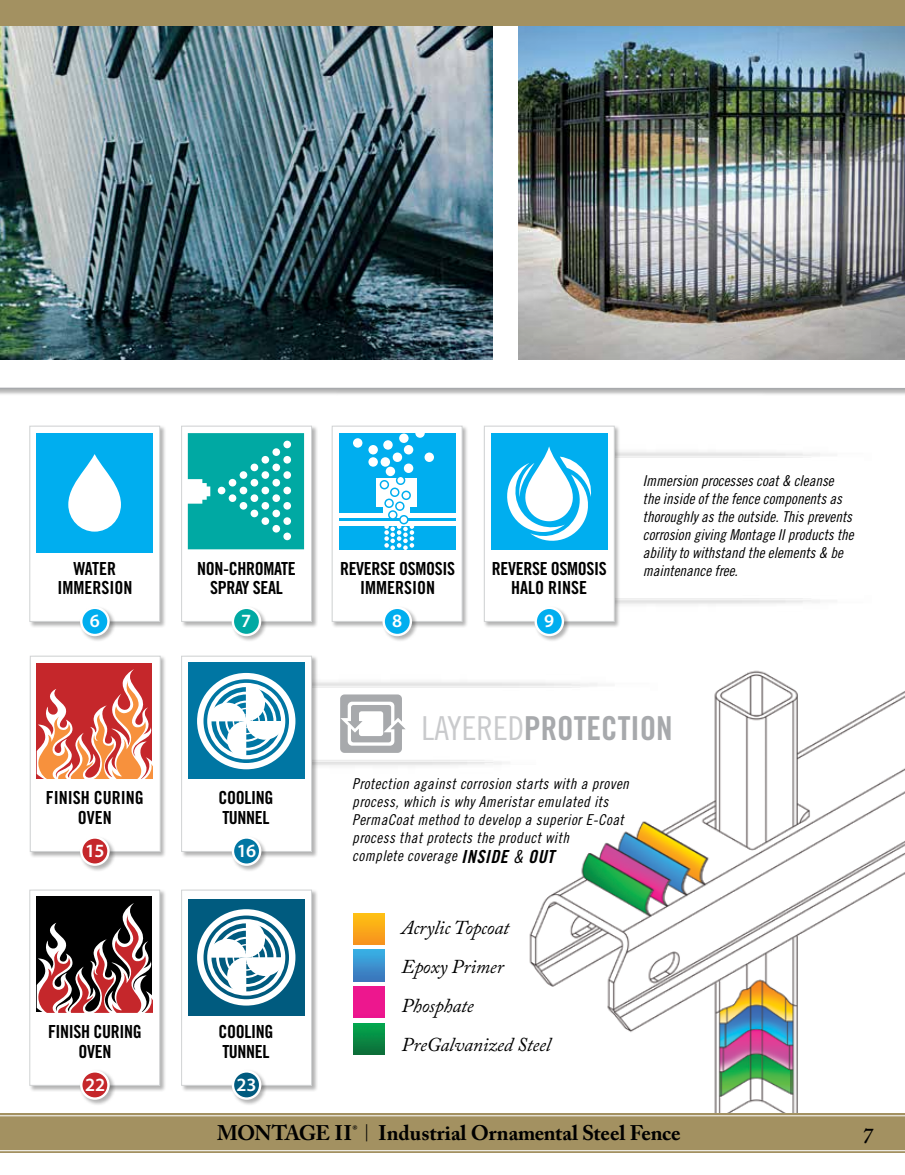
<style>
.page{position:relative;width:905px;height:1175px;background:#fff}
.page>*{position:absolute;margin:0;border:0;box-sizing:border-box;transform-origin:0 0}
.t1{font:33px "Trade Gothic LT Std Bd Cn 20";color:#a7a9ac}
.t2{font:italic 600 22.5px "Adobe Caslon Pro";color:#000}
.t3{font:700 21px "Adobe Caslon Pro";color:#000}
.t4{font:italic 19.5px/39.2px "Adobe Caslon Pro";letter-spacing:-.01em;color:#000}
.t5{font:600 18.75px "Myriad Pro";letter-spacing:-.02em;color:#fff}
.t6{font:18px/19.5px "Trade Gothic LT Std Bd Cn 20";letter-spacing:-.02em;color:#000;text-align:center}
.t7{font:18px/19.5px "Trade Gothic LT Std Bd Cn 20";color:#000;text-align:center}
.t8{font:15px/18px "Trade Gothic LT Std Cn 18 Obl";letter-spacing:.03em;color:#000}
.t9{font:15px/18px "Trade Gothic LT Std Cn 18 Obl";color:#000}
.s1{font-family:"Trade Gothic LT Std Cn 18";color:#c9cacc}
.s2{font-family:"Trade Gothic LT Std Bd Cn 20 Obl";font-size:18px}
.s3{font-size:18px}
.s4{font-weight:400;font-size:16.8px}
</style>
<div class="page">
<img style="left:529px;top:670px;width:375px;height:443px">
<svg style="left:0;top:387px;width:904px;height:3px;background:#c1c2c3"></svg>
<img style="left:353px;top:913px;width:31px;height:31px">
<img style="left:353px;top:950px;width:31px;height:31px">
<img style="left:353px;top:986px;width:31px;height:31px">
<img style="left:353px;top:1023px;width:31px;height:31px">
<div style="left:29px;top:889px;width:137px;height:202px;background:#000;opacity:.3"></div>
<div style="left:29px;top:889px;width:131px;height:196px;background:#fff;border:1px solid #d1d3d4"></div>
<div style="left:181px;top:889px;width:137px;height:202px;background:#000;opacity:.3"></div>
<div style="left:181px;top:889px;width:131px;height:196px;background:#fff;border:1px solid #d1d3d4"></div>
<div style="left:29px;top:655px;width:138px;height:203px;background:#000;opacity:.3"></div>
<div style="left:30px;top:656px;width:131px;height:195px;background:#fff;border:1px solid #d1d3d4"></div>
<div style="left:181px;top:655px;width:137px;height:203px;background:#000;opacity:.3"></div>
<div style="left:181px;top:656px;width:131px;height:195px;background:#fff;border:1px solid #d1d3d4"></div>
<div style="left:80px;top:1069px;width:36px;height:36px;background:#000;opacity:.3"></div>
<div style="left:81px;top:1071px;width:27px;height:27px;background:#c5272b;border-radius:50%"></div>
<div style="left:80px;top:1070px;width:30px;height:29px;border:2px solid #fff;border-radius:50%"></div>
<div style="left:231px;top:1069px;width:36px;height:36px;background:#000;opacity:.3"></div>
<div style="left:233px;top:1071px;width:27px;height:27px;background:#005b7f;border-radius:50%"></div>
<div style="left:232px;top:1070px;width:29px;height:29px;border:2px solid #fff;border-radius:50%"></div>
<div style="left:80px;top:835px;width:36px;height:37px;background:#000;opacity:.3"></div>
<div style="left:81px;top:837px;width:27px;height:27px;background:#c5272b;border-radius:50%"></div>
<div style="left:80px;top:836px;width:30px;height:30px;border:2px solid #fff;border-radius:50%"></div>
<div style="left:231px;top:835px;width:36px;height:37px;background:#000;opacity:.3"></div>
<div style="left:233px;top:837px;width:27px;height:27px;background:#0076a3;border-radius:50%"></div>
<div style="left:232px;top:836px;width:29px;height:30px;border:2px solid #fff;border-radius:50%"></div>
<div style="left:29px;top:425px;width:137px;height:203px;background:#000;opacity:.3"></div>
<div style="left:29px;top:426px;width:131px;height:196px;background:#fff;border:1px solid #d1d3d4"></div>
<div style="left:181px;top:425px;width:137px;height:203px;background:#000;opacity:.3"></div>
<div style="left:181px;top:426px;width:131px;height:196px;background:#fff;border:1px solid #d1d3d4"></div>
<div style="left:483px;top:425px;width:137px;height:203px;background:#000;opacity:.3"></div>
<div style="left:484px;top:426px;width:130px;height:196px;background:#fff;border:1px solid #d1d3d4"></div>
<div style="left:331px;top:425px;width:137px;height:203px;background:#000;opacity:.3"></div>
<div style="left:332px;top:426px;width:130px;height:196px;background:#fff;border:1px solid #d1d3d4"></div>
<div style="left:491px;top:433px;width:116px;height:116px;background:#00aeef"></div>
<div style="left:80px;top:606px;width:36px;height:36px;background:#000;opacity:.3"></div>
<div style="left:81px;top:608px;width:27px;height:27px;background:#00aeef;border-radius:50%"></div>
<div style="left:80px;top:606px;width:30px;height:30px;border:2px solid #fff;border-radius:50%"></div>
<div style="left:231px;top:606px;width:36px;height:36px;background:#000;opacity:.3"></div>
<div style="left:233px;top:608px;width:27px;height:27px;background:#00a9a3;border-radius:50%"></div>
<div style="left:232px;top:606px;width:29px;height:30px;border:2px solid #fff;border-radius:50%"></div>
<div style="left:382px;top:606px;width:36px;height:36px;background:#000;opacity:.3"></div>
<svg style="left:383px;top:608px;width:28px;height:27px"></svg>
<div style="left:382px;top:606px;width:30px;height:30px;border:2px solid #fff;border-radius:50%"></div>
<div style="left:534px;top:606px;width:36px;height:36px;background:#000;opacity:.3"></div>
<svg style="left:535px;top:608px;width:28px;height:27px"></svg>
<div style="left:534px;top:606px;width:30px;height:30px;border:2px solid #fff;border-radius:50%"></div>
<svg style="left:188px;top:433px;width:116px;height:116px;background:#21b4ae"></svg>
<div style="left:339px;top:433px;width:116px;height:80px;background:#00aeef"></div>
<hr style="left:339px;top:518px;width:116px;height:3px;background:#00aeef">
<div style="left:339px;top:526px;width:116px;height:23px;background:#00aeef"></div>
<div style="left:376px;top:478px;width:40px;height:28px;background:#fff"></div>
<div style="left:386px;top:467px;width:9px;height:9px;background:#fff;border-radius:50%"></div>
<div style="left:415px;top:428px;width:10px;height:10px;background:#fff;border-radius:50%"></div>
<div style="left:380px;top:457px;width:10px;height:9px;background:#fff;border-radius:50%"></div>
<div style="left:383px;top:440px;width:9px;height:9px;background:#fff;border-radius:50%"></div>
<div style="left:399px;top:433px;width:9px;height:10px;background:#fff;border-radius:50%"></div>
<div style="left:353px;top:438px;width:9px;height:9px;background:#fff;border-radius:50%"></div>
<div style="left:368px;top:445px;width:10px;height:9px;background:#fff;border-radius:50%"></div>
<div style="left:368px;top:457px;width:10px;height:9px;background:#fff;border-radius:50%"></div>
<div style="left:404px;top:463px;width:9px;height:10px;background:#fff;border-radius:50%"></div>
<svg style="left:379px;top:475px;width:35px;height:75px"></svg>
<svg style="left:424px;top:452px;width:10px;height:10px"></svg>
<svg style="left:392px;top:452px;width:10px;height:10px"></svg>
<div style="left:404px;top:445px;width:9px;height:9px;background:#fff;border-radius:50%"></div>
<div style="left:36px;top:433px;width:117px;height:119px;background:#00aeef"></div>
<svg style="left:68px;top:454px;width:53px;height:77px"></svg>
<svg style="left:507px;top:446px;width:84px;height:95px"></svg>
<div style="left:37px;top:896px;width:115px;height:116px;background:#000"></div>
<div style="left:37px;top:663px;width:115px;height:115px;background:#c5272b"></div>
<svg style="left:37px;top:903px;width:116px;height:109px"></svg>
<svg style="left:37px;top:669px;width:116px;height:110px"></svg>
<div style="left:188px;top:663px;width:116px;height:116px;background:#0076a3"></div>
<div style="left:188px;top:899px;width:116px;height:116px;background:#005b7f"></div>
<svg style="left:197px;top:673px;width:98px;height:96px"></svg>
<svg style="left:197px;top:909px;width:98px;height:96px"></svg>
<img style="left:0;top:26px;width:493px;height:334px">
<img style="left:518px;top:26px;width:386px;height:334px">
<img style="left:312px;top:622px;width:432px;height:112px">
<img style="left:312px;top:713px;width:284px;height:112px">
<svg style="left:340px;top:694px;width:65px;height:59px"></svg>
<div style="left:0;top:0;width:904px;height:26px;background:#a39161"></div>
<div style="left:0;top:1113px;width:904px;height:40px;background:linear-gradient(to right,#b5a781,#b5a781)"></div>
<svg style="left:0;top:1115px;width:904px;height:36px;background:#a79668"></svg>
<p class="t7" style="left:57px;top:558px;width:76px">WATER<br>IMMERSION</p>
<p class="t6" style="left:197px;top:558px;width:100px">NON-CHROMATE<br>SPRAY SEAL</p>
<p class="t6" style="left:340px;top:558px;width:116px">REVERSE OSMOSIS<br>IMMERSION</p>
<p class="t6" style="left:492px;top:558px;width:116px">REVERSE OSMOSIS<br>HALO RINSE</p>
<p class="t5" style="left:90px;top:609px;width:12px">6</p>
<p class="t5" style="left:241px;top:609px;width:12px">7</p>
<p class="t5" style="left:392px;top:609px;width:12px">8</p>
<p class="t5" style="left:544px;top:609px;width:12px">9</p>
<p class="t9" style="left:643px;top:472px;width:212px">Immersion processes coat &amp; cleanse the inside of the fence components as thoroughly as the outside. This prevents corrosion giving Montage II products the ability to withstand the elements &amp; be maintenance free.</p>
<p class="t7" style="left:46px;top:788px;width:99px">FINISH CURING<br>OVEN</p>
<p class="t6" style="left:218px;top:788px;width:56px;text-align:left">COOLING<br>TUNNEL</p>
<p class="t5" style="left:85px;top:839px;width:21px">15</p>
<p class="t5" style="left:237px;top:839px;width:21px">16</p>
<p class="t6" style="left:48px;top:1022px;width:95px">FINISH CURING<br>OVEN</p>
<p class="t6" style="left:218px;top:1022px;width:56px;text-align:left">COOLING<br>TUNNEL</p>
<p class="t5" style="left:85px;top:1072px;width:22px">22</p>
<p class="t5" style="left:236px;top:1072px;width:22px">23</p>
<h1 class="t1" style="left:421px;top:708px;width:253px"><span class="s1">LAYERED</span>PROTECTION</h1>
<p class="t8" style="left:352px;top:775px;width:278px">Protection against corrosion starts with a proven process, which is why Ameristar emulated its PermaCoat method to develop a superior E-Coat process that protects the product with<br>complete coverage <span class="s2">INSIDE</span> <span class="s3">&amp;</span> <span class="s2">OUT</span></p>
<h3 class="t4" style="left:401px;top:907px;width:151px">Acrylic Topcoat<br>Epoxy Primer<br>Phosphate<br>PreGalvanized Steel</h3>
<h3 class="t3" style="left:217px;top:1120px;width:465px">MONTAGE II<sup>®</sup> <span class="s4">|</span> Industrial Ornamental Steel Fence</h3>
<h2 class="t2" style="left:861px;top:1121px;width:13px">7</h2>
</div>
